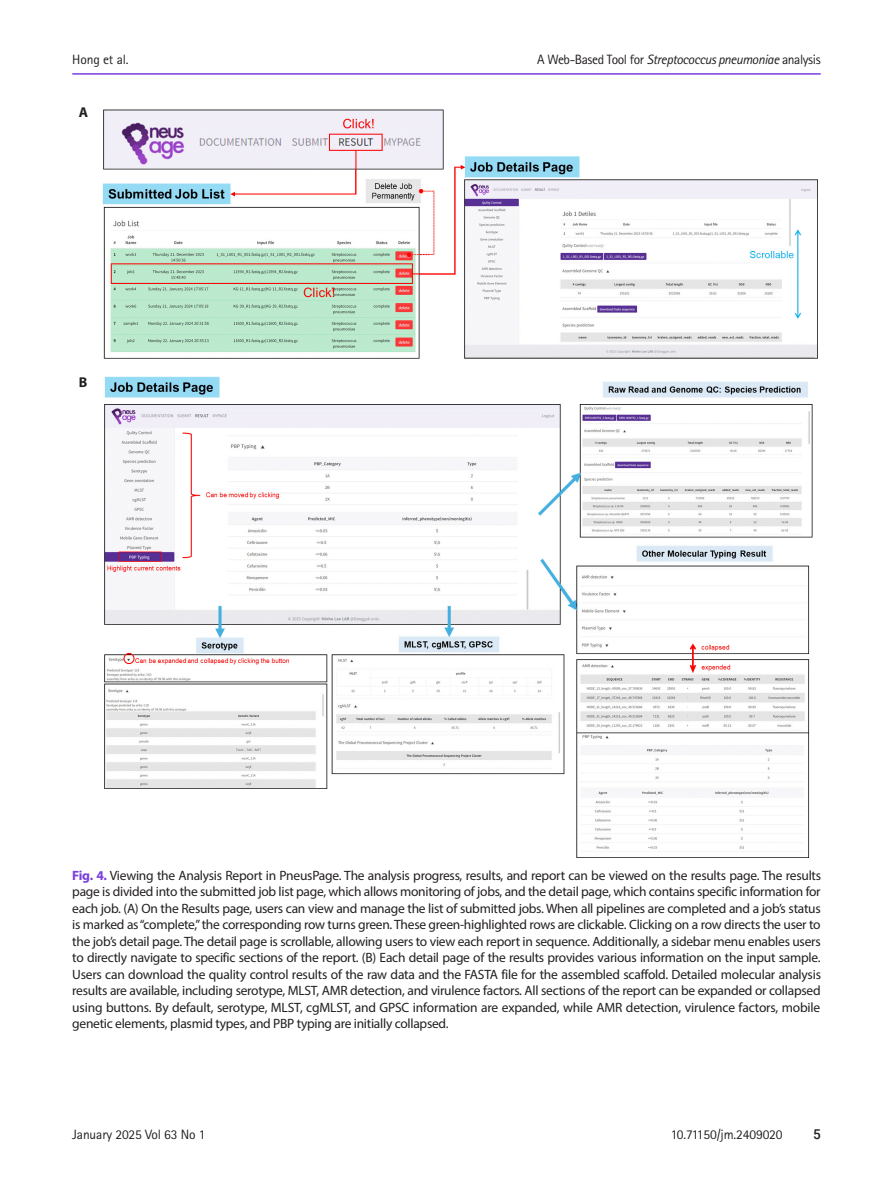
<style>
.page{position:relative;width:893px;height:1191px;background:#fff}
.page>*{position:absolute;margin:0;border:0;box-sizing:border-box;transform-origin:0 0}
.fig-caption{font:700 14.25px "Myriad Pro";color:#231f20}
.fig-caption-2{font:13.5px/16.5px "Myriad Pro";letter-spacing:-.02em;color:#231f20;text-align:justify}
.t1{font:13.5px "Rotis Sans Serif Std";letter-spacing:-.02em;color:#231f20}
.t2{font:500 13.5px "Roboto";color:#231f20}
.s1{font-style:italic}
.s2{font-weight:700;color:#793fdf}
</style>
<div class="page">
<img style="left:102px;top:109px;width:715px;height:749px">
<hr style="left:72px;top:73px;width:749px;height:2px;background:#793fdf">
<p class="t1" style="left:72px;top:51px;width:58px">Hong et al.</p>
<p class="t1" style="left:537px;top:51px;width:285px">A Web-Based Tool for <span class="s1">Streptococcus pneumoniae</span> analysis</p>
<p class="fig-caption" style="left:79px;top:103px;width:11px">A</p>
<p class="fig-caption" style="left:79px;top:373px;width:10px">B</p>
<p class="fig-caption-2" style="left:72px;top:866px;width:750px"><span class="s2">Fig. 4.</span> Viewing the Analysis Report in PneusPage. The analysis progress, results, and report can be viewed on the results page. The results page is divided into the submitted job list page, which allows monitoring of jobs, and the detail page, which contains specific information for each job. (A) On the Results page, users can view and manage the list of submitted jobs. When all pipelines are completed and a job’s status is marked as “complete,” the corresponding row turns green. These green-highlighted rows are clickable. Clicking on a row directs the user to the job’s detail page. The detail page is scrollable, allowing users to view each report in sequence. Additionally, a sidebar menu enables users to directly navigate to specific sections of the report. (B) Each detail page of the results provides various information on the input sample.<br>Users can download the quality control results of the raw data and the FASTA file for the assembled scaffold. Detailed molecular analysis results are available, including serotype, MLST, AMR detection, and virulence factors. All sections of the report can be expanded or collapsed using buttons. By default, serotype, MLST, cgMLST, and GPSC information are expanded, while AMR detection, virulence factors, mobile genetic elements, plasmid types, and PBP typing are initially collapsed.</p>
<p class="t1" style="left:72px;top:1126px;width:135px">January 2025 Vol 63 No 1</p>
<p class="t1" style="left:671px;top:1126px;width:113px">10.71150/jm.2409020</p>
<p class="t2" style="left:813px;top:1124px;width:9px">5</p>
</div>
